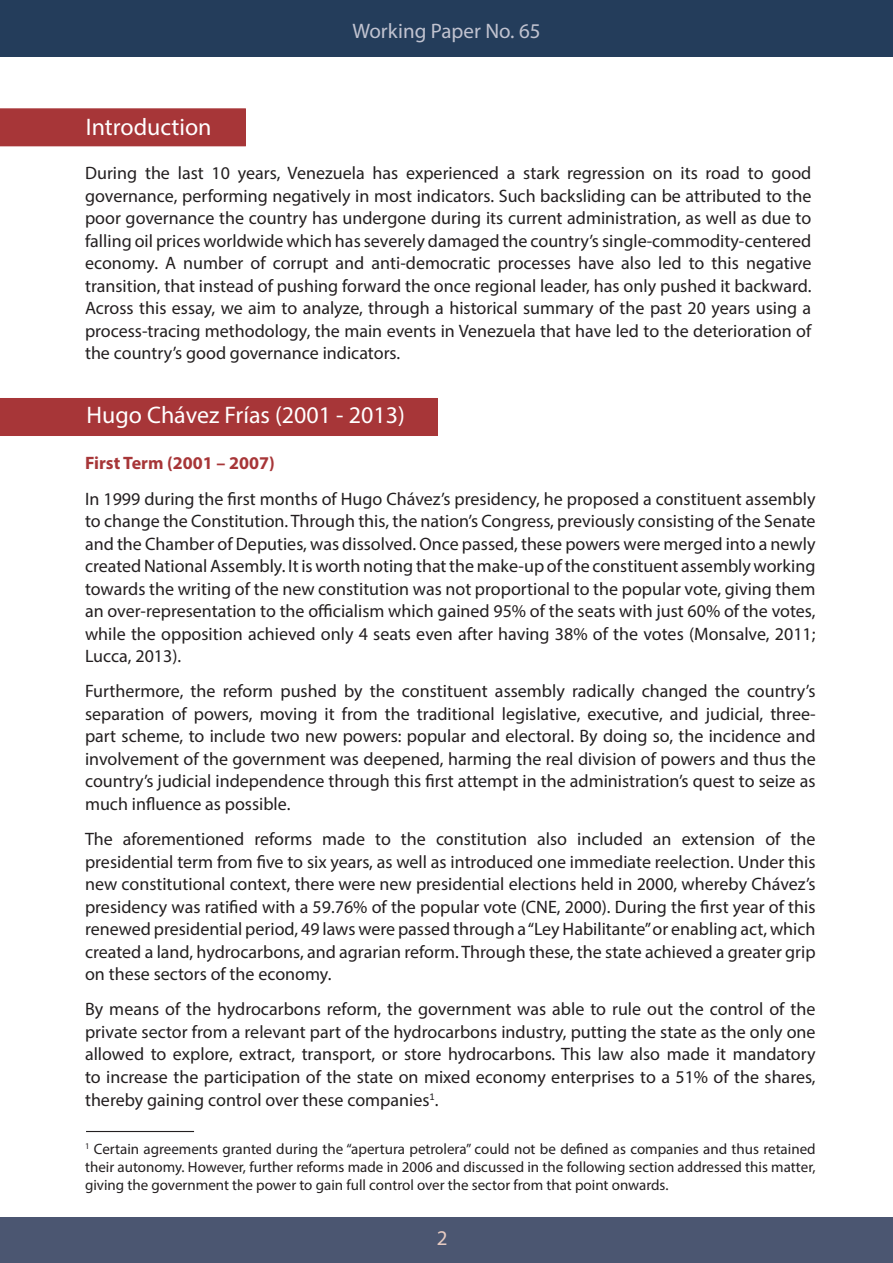
<style>
.page{position:relative;width:893px;height:1263px;background:#fff}
.page>*{position:absolute;margin:0;border:0;box-sizing:border-box;transform-origin:0 0}
.t1{font:24px "Myriad Pro";color:#fff}
.t2{font:21px "Myriad Pro";color:#c1c3d0}
.t3{font:21px "Myriad Pro";color:#e7cbc2}
.t4{font:18px/22.5px "Myriad Pro";color:#231f20;text-align:justify}
.t5{font:700 18px "Myriad Pro";color:#a73638}
.t6{font:15px/18px "Myriad Pro";color:#231f20;text-align:justify}
</style>
<div class="page">
<div style="left:0;top:1218px;width:893px;height:45px;background:#4b5671"></div>
<div style="left:0;top:0;width:893px;height:56px;background:#243d5b"></div>
<hr style="left:86px;top:1131px;width:108px;height:1px;background:#231f20">
<div style="left:1px;top:399px;width:436px;height:36px;background:#a73638"></div>
<div style="left:0;top:398px;width:438px;height:38px;border:2px solid #a73638"></div>
<div style="left:0;top:109px;width:245px;height:37px;background:#a73638"></div>
<div style="left:0;top:108px;width:246px;height:38px;border:2px solid #a73638"></div>
<p class="t1" style="left:86px;top:112px;width:127px">Introduction</p>
<p class="t2" style="left:352px;top:18px;width:190px">Working Paper No. 65</p>
<p class="t4" style="left:85px;top:162px;width:728px">During the last 10 years, Venezuela has experienced a stark regression on its road to good governance, performing negatively in most indicators. Such backsliding can be attributed to the poor governance the country has undergone during its current administration, as well as due to falling oil prices worldwide which has severely damaged the country’s single‐commodity-centered economy. A number of corrupt and anti‐democratic processes have also led to this negative transition, that instead of pushing forward the once regional leader, has only pushed it backward.<br>Across this essay, we aim to analyze, through a historical summary of the past 20 years using a process-tracing methodology, the main events in Venezuela that have led to the deterioration of the country’s good governance indicators.</p>
<p class="t1" style="left:87px;top:400px;width:320px">Hugo Chávez Frías (2001 - 2013)</p>
<p class="t5" style="left:85px;top:452px;width:191px">First Term (2001 – 2007)</p>
<p class="t4" style="left:85px;top:487px;width:732px">In 1999 during the first months of Hugo Chávez’s presidency, he proposed a constituent assembly to change the Constitution. Through this, the nation’s Congress, previously consisting of the Senate and the Chamber of Deputies, was dissolved. Once passed, these powers were merged into a newly created National Assembly. It is worth noting that the make-up of the constituent assembly working towards the writing of the new constitution was not proportional to the popular vote, giving them an over-representation to the officialism which gained 95% of the seats with just 60% of the votes, while the opposition achieved only 4 seats even after having 38% of the votes (Monsalve, 2011; Lucca, 2013).</p>
<p class="t4" style="left:85px;top:680px;width:732px">Furthermore, the reform pushed by the constituent assembly radically changed the country’s separation of powers, moving it from the traditional legislative, executive, and judicial, three‐ part scheme, to include two new powers: popular and electoral. By doing so, the incidence and involvement of the government was deepened, harming the real division of powers and thus the country’s judicial independence through this first attempt in the administration’s quest to seize as much influence as possible.</p>
<p class="t4" style="left:85px;top:828px;width:732px">The aforementioned reforms made to the constitution also included an extension of the presidential term from five to six years, as well as introduced one immediate reelection. Under this new constitutional context, there were new presidential elections held in 2000, whereby Chávez’s presidency was ratified with a 59.76% of the popular vote (CNE, 2000). During the first year of this renewed presidential period, 49 laws were passed through a “Ley Habilitante” or enabling act, which created a land, hydrocarbons, and agrarian reform. Through these, the state achieved a greater grip on these sectors of the economy.</p>
<p class="t4" style="left:85px;top:998px;width:732px">By means of the hydrocarbons reform, the government was able to rule out the control of the private sector from a relevant part of the hydrocarbons industry, putting the state as the only one allowed to explore, extract, transport, or store hydrocarbons. This law also made it mandatory to increase the participation of the state on mixed economy enterprises to a 51% of the shares, thereby gaining control over these companies<sup>1</sup>.</p>
<p class="t6" style="left:85px;top:1139px;width:732px"><sup>1</sup> Certain agreements granted during the “apertura petrolera” could not be defined as companies and thus retained their autonomy. However, further reforms made in 2006 and discussed in the following section addressed this matter, giving the government the power to gain full control over the sector from that point onwards.</p>
<p class="t3" style="left:437px;top:1225px;width:12px">2</p>
</div>
